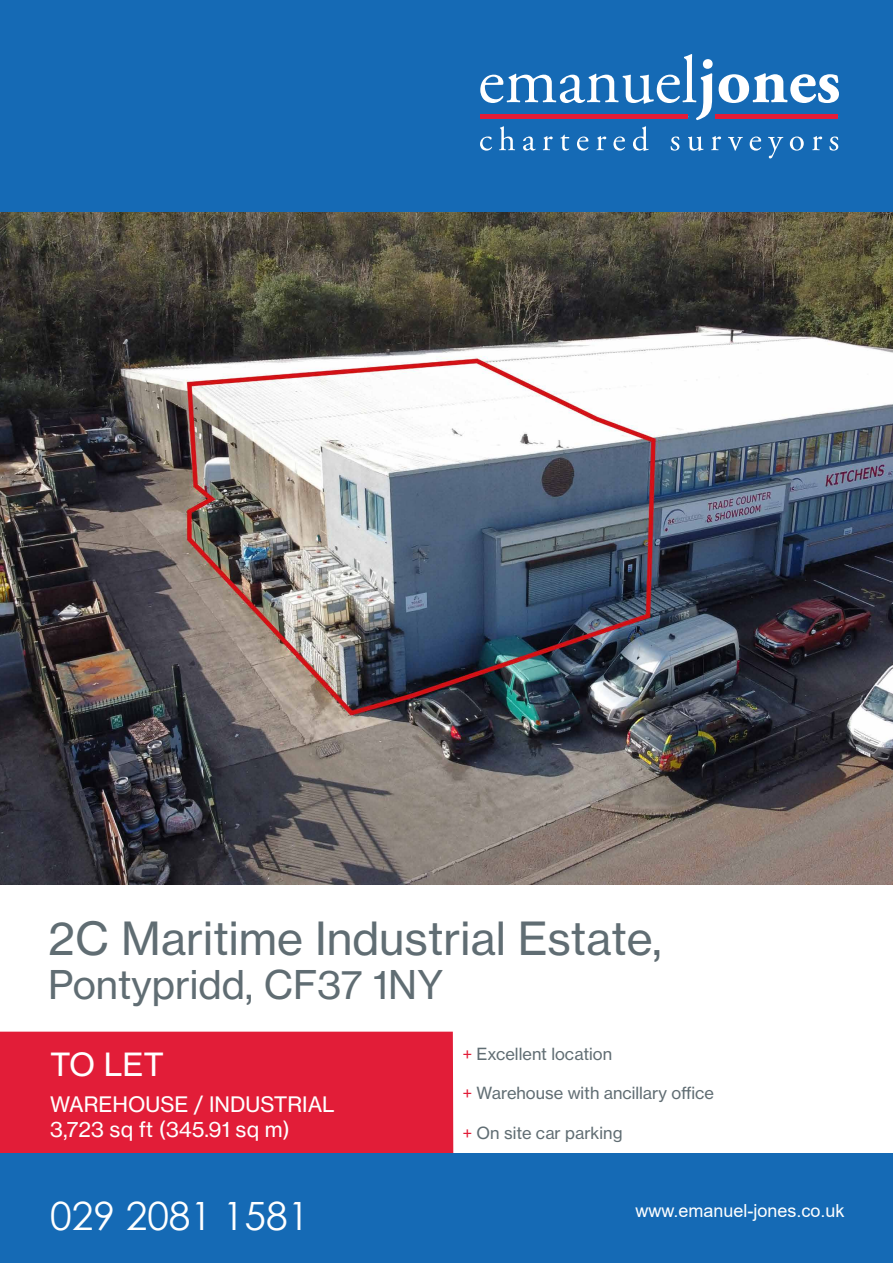
<style>
.page{position:relative;width:893px;height:1263px;background:#fff}
.page>*{position:absolute;margin:0;border:0;box-sizing:border-box;transform-origin:0 0}
.t1{font:45px "N Haas Grotesk TX Pro 55 Rg";color:#606d73}
.t2{font:39px "N Haas Grotesk TX Pro 55 Rg";color:#606d73}
.t3{font:39px "Century Gothic";color:#fff}
.t4{font:31.5px "N Haas Grotesk TX Pro 55 Rg";color:#fff}
.t5{font:21px "N Haas Grotesk TX Pro 55 Rg";color:#fff}
.t6{font:18px "Arial";color:#fff}
.t7{font:16.5px "N Haas Grotesk TX Pro 55 Rg";color:#606d73}
.s1{color:#e21d38}
</style>
<div class="page">
<div style="left:0;top:0;width:893px;height:213px;background:#156ab5"></div>
<svg style="left:480px;top:54px;width:359px;height:66px"></svg>
<svg style="left:480px;top:137px;width:12px;height:14px"></svg>
<svg style="left:499px;top:126px;width:16px;height:24px"></svg>
<svg style="left:523px;top:137px;width:13px;height:14px"></svg>
<svg style="left:543px;top:136px;width:10px;height:14px"></svg>
<svg style="left:560px;top:135px;width:9px;height:16px"></svg>
<svg style="left:577px;top:137px;width:11px;height:14px"></svg>
<svg style="left:596px;top:136px;width:10px;height:14px"></svg>
<svg style="left:613px;top:137px;width:12px;height:14px"></svg>
<svg style="left:633px;top:126px;width:16px;height:25px"></svg>
<svg style="left:671px;top:137px;width:8px;height:14px"></svg>
<svg style="left:688px;top:137px;width:15px;height:14px"></svg>
<svg style="left:711px;top:136px;width:10px;height:14px"></svg>
<svg style="left:728px;top:137px;width:15px;height:14px"></svg>
<svg style="left:750px;top:137px;width:11px;height:14px"></svg>
<svg style="left:768px;top:137px;width:15px;height:21px"></svg>
<svg style="left:790px;top:137px;width:14px;height:14px"></svg>
<svg style="left:812px;top:136px;width:10px;height:14px"></svg>
<svg style="left:829px;top:137px;width:9px;height:14px"></svg>
<hr style="left:480px;top:115px;width:208px;height:4px;background:#e41c38">
<hr style="left:716px;top:115px;width:122px;height:4px;background:#e41c38">
<div style="left:0;top:1032px;width:453px;height:122px;background:#e21d38"></div>
<div style="left:0;top:1154px;width:893px;height:109px;background:#156ab5"></div>
<img style="left:0;top:212px;width:893px;height:672px">
<p class="t1" style="left:48px;top:911px;width:615px">2C Maritime Industrial Estate,</p>
<p class="t2" style="left:48px;top:961px;width:397px">Pontypridd, CF37 1NY</p>
<p class="t4" style="left:50px;top:1045px;width:115px">TO LET</p>
<p class="t5" style="left:50px;top:1091px;width:286px">WAREHOUSE / INDUSTRIAL</p>
<p class="t5" style="left:50px;top:1116px;width:241px">3,723 sq ft (345.91 sq m)</p>
<p class="t3" style="left:50px;top:1189px;width:261px">029 2081 1581</p>
<p class="t7" style="left:462px;top:1044px;width:151px"><span class="s1">+</span> Excellent location</p>
<p class="t7" style="left:462px;top:1083px;width:253px"><span class="s1">+</span> Warehouse with ancillary office</p>
<p class="t7" style="left:462px;top:1123px;width:162px"><span class="s1">+</span> On site car parking</p>
<p class="t6" style="left:635px;top:1198px;width:211px">www.emanuel-jones.co.uk</p>
</div>
